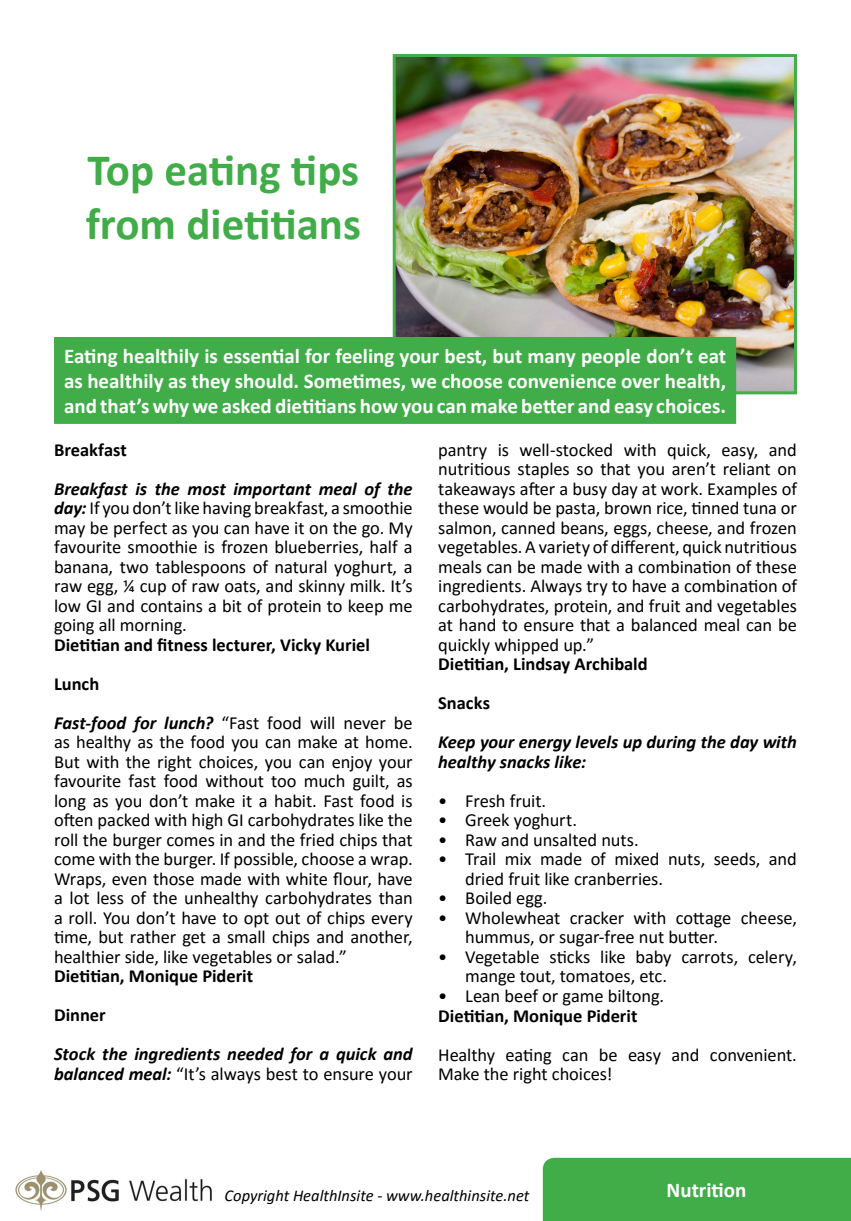
<style>
.page{position:relative;width:851px;height:1221px;background:#fff}
.page>*{position:absolute;margin:0;border:0;box-sizing:border-box;transform-origin:0 0}
.t1{font:700 45px/54px "Calibri";color:#41ad49}
.t2{font:700 21px/25.2px "Calibri";color:#fff;text-align:justify}
.t3{font:18.45px/19.5px "Calibri";letter-spacing:-.005em;color:#000}
.t4{font:700 18.45px/39px "Calibri";color:#000}
.t5{font:italic 700 18.45px/19.5px "Calibri";color:#000}
.t6{font:italic 16.5px "Calibri";color:#000}
.s1{font-weight:700;font-style:italic}
.s2{font-style:italic}
.s3{font-weight:400}
.s4{font-weight:400;font-style:normal}
</style>
<div class="page">
<img style="left:396px;top:58px;width:396px;height:332px">
<div style="left:392px;top:54px;width:404px;height:340px;border:3px solid #42ad49"></div>
<div style="left:542px;top:1157px;width:308px;height:63px;background:#41ad49"></div>
<div style="left:549px;top:1171px;width:301px;height:35px;background:#41ad49"></div>
<img style="left:15px;top:1170px;width:197px;height:41px">
<div style="left:55px;top:338px;width:680px;height:85px;background:#41ad49"></div>
<div style="left:54px;top:337px;width:682px;height:87px;border:2px solid #42ad49"></div>
<h1 class="t1" style="left:86px;top:142px;width:277px">Top eating tips from dietitians</h1>
<p class="t2" style="left:64px;top:342px;width:663px">Eating healthily is essential for feeling your best, but many people don’t eat as healthily as they should. Sometimes, we choose convenience over health, and that’s why we asked dietitians how you can make better and easy choices.</p>
<p class="t4" style="left:54px;top:429px;width:74px">Breakfast</p>
<p class="t3" style="left:54px;top:478px;width:360px;text-align:justify"><span class="s1">Breakfast is the most important meal of the day:</span> If you don’t like having breakfast, a smoothie may be perfect as you can have it on the go. My favourite smoothie is frozen blueberries, half a banana, two tablespoons of natural yoghurt, a raw egg, ¼ cup of raw oats, and skinny milk. It’s low GI and contains a bit of protein to keep me going all morning.</p>
<p class="t4" style="left:54px;top:624px;width:360px">Dietitian and fitness lecturer, Vicky Kuriel<br>Lunch<br><span class="s2">Fast-food for lunch?</span> <span class="s3">“Fast food will never be</span></p>
<p class="t3" style="left:54px;top:731px;width:360px;text-align:justify">as healthy as the food you can make at home.<br>But with the right choices, you can enjoy your favourite fast food without too much guilt, as long as you don’t make it a habit. Fast food is often packed with high GI carbohydrates like the roll the burger comes in and the fried chips that come with the burger. If possible, choose a wrap.<br>Wraps, even those made with white flour, have a lot less of the unhealthy carbohydrates than a roll. You don’t have to opt out of chips every time, but rather get a small chips and another, healthier side, like vegetables or salad.”</p>
<p class="t4" style="left:54px;top:956px;width:201px">Dietitian, Monique Piderit<br>Dinner</p>
<p class="t5" style="left:54px;top:1043px;width:360px">Stock the ingredients needed for a quick and balanced meal: <span class="s4">“It’s always best to ensure your</span></p>
<p class="t3" style="left:438px;top:439px;width:360px;text-align:justify">pantry is well-stocked with quick, easy, and nutritious staples so that you aren’t reliant on takeaways after a busy day at work. Examples of these would be pasta, brown rice, tinned tuna or salmon, canned beans, eggs, cheese, and frozen vegetables. A variety of different, quick nutritious meals can be made with a combination of these ingredients. Always try to have a combination of carbohydrates, protein, and fruit and vegetables at hand to ensure that a balanced meal can be quickly whipped up.”</p>
<p class="t4" style="left:438px;top:644px;width:211px">Dietitian, Lindsay Archibald<br>Snacks</p>
<p class="t5" style="left:438px;top:731px;width:360px">Keep your energy levels up during the day with healthy snacks like:</p>
<p class="t3" style="left:438px;top:790px;width:109px">• Fresh fruit.</p>
<p class="t3" style="left:438px;top:810px;width:140px">• Greek yoghurt.</p>
<p class="t3" style="left:438px;top:829px;width:202px">• Raw and unsalted nuts.</p>
<p class="t3" style="left:465px;top:849px;width:333px;text-indent:-27px">• Trail mix made of mixed nuts, seeds, and dried fruit like cranberries.</p>
<p class="t3" style="left:438px;top:888px;width:111px">• Boiled egg.</p>
<p class="t3" style="left:465px;top:907px;width:333px;text-indent:-27px">• Wholewheat cracker with cottage cheese, hummus, or sugar-free nut butter.</p>
<p class="t3" style="left:465px;top:946px;width:333px;text-indent:-27px">• Vegetable sticks like baby carrots, celery, mange tout, tomatoes, etc.</p>
<p class="t3" style="left:438px;top:985px;width:227px">• Lean beef or game biltong.</p>
<p class="t4" style="left:438px;top:995px;width:201px">Dietitian, Monique Piderit</p>
<p class="t3" style="left:438px;top:1044px;width:360px">Healthy eating can be easy and convenient.<br>Make the right choices!</p>
<p class="t6" style="left:224px;top:1184px;width:306px">Copyright HealthInsite - www.healthinsite.net</p>
<p class="t2" style="left:666px;top:1176px;width:81px">Nutrition</p>
</div>
